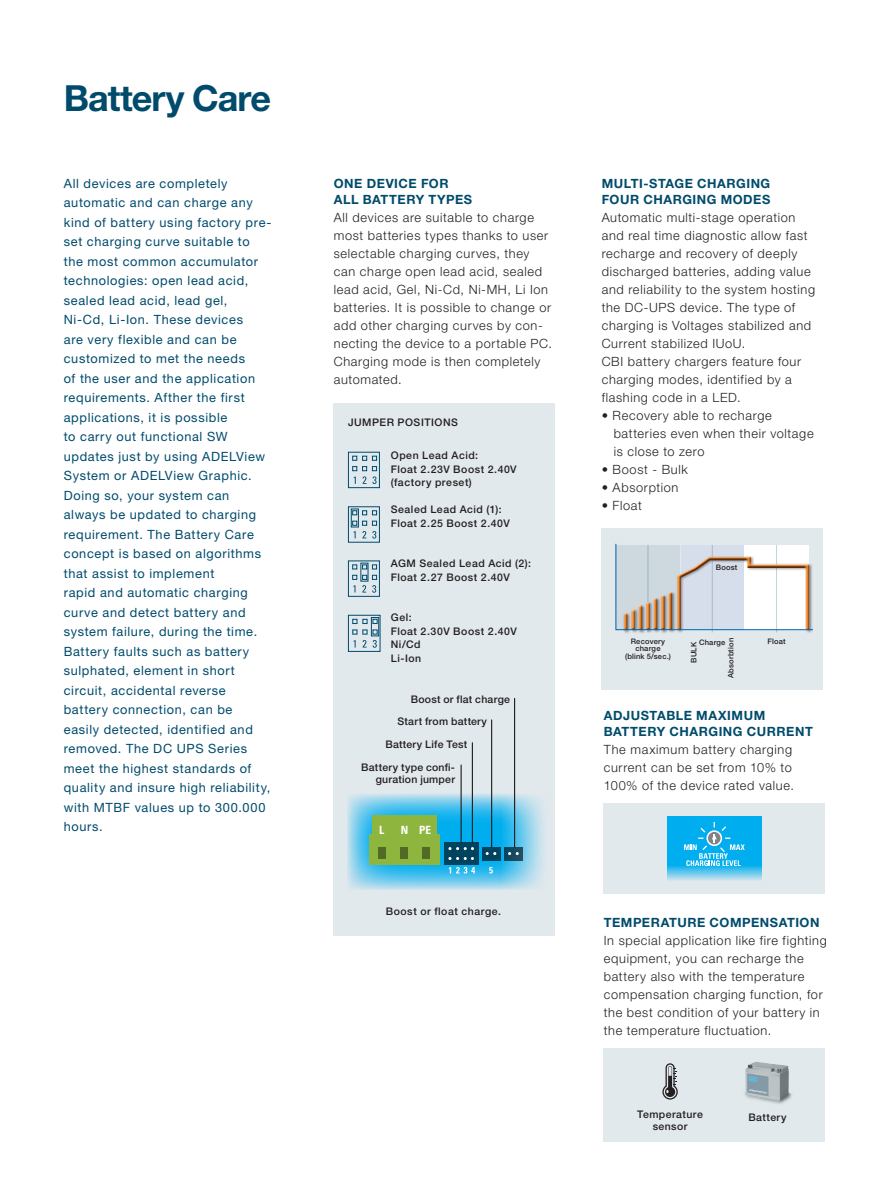
<style>
.page{position:relative;width:893px;height:1191px;background:#fff}
.page>*{position:absolute;margin:0;border:0;box-sizing:border-box;transform-origin:0 0}
.titoli_famiglie{font:700 36px "Helvetica Neue LT Std";letter-spacing:-.025em;color:#004b6c}
.testo_ita{font:300 12.75px/18px "Helvetica Neue LT Std";letter-spacing:.055em;color:#231f20}
.testo_ita-2{font:12.75px/19.5px "Helvetica Neue LT Std";letter-spacing:.05em;color:#004b6c}
.sotto_titoli{font:700 12.75px/16.5px "Helvetica Neue LT Std";letter-spacing:.04em;color:#004b6c}
.testo_ing{font:700 condensed 11.4px "Univers LT Std";color:#fff}
.testo_ita-3{font:500 10.5px "Helvetica Neue LT Std";letter-spacing:.05em;color:#231f20}
.dida{font:500 10.5px/12.3px "Helvetica Neue LT Std";letter-spacing:.02em;color:#231f20;text-align:right}
.schemi{font:500 10.5px/12px "Helvetica Neue LT Std";letter-spacing:.04em;color:#231f20;text-align:center}
.testo_ita-4{font:500 7.5px "Helvetica Neue LT Std";letter-spacing:.025em;color:#231f20}
</style>
<div class="page">
<div style="left:602px;top:528px;width:221px;height:161px;background:#e2e9ed"></div>
<div style="left:334px;top:403px;width:221px;height:532px;background:#e2e9ed"></div>
<svg style="left:347px;top:793px;width:197px;height:97px;background:#6ac8ec"></svg>
<div style="left:444px;top:842px;width:35px;height:23px;background:#00435f"></div>
<div style="left:482px;top:846px;width:18px;height:14px;background:#00435f"></div>
<svg style="left:504px;top:846px;width:19px;height:14px"></svg>
<div style="left:369px;top:834px;width:70px;height:31px;background:#8eb63e"></div>
<div style="left:372px;top:815px;width:64px;height:27px;background:#8eb63e"></div>
<svg style="left:448px;top:857px;width:26px;height:3px"></svg>
<svg style="left:486px;top:852px;width:10px;height:3px"></svg>
<svg style="left:508px;top:852px;width:11px;height:3px"></svg>
<svg style="left:448px;top:847px;width:26px;height:3px"></svg>
<div style="left:378px;top:847px;width:8px;height:12px;background:#516a24"></div>
<div style="left:400px;top:847px;width:8px;height:12px;background:#516a24"></div>
<div style="left:422px;top:847px;width:8px;height:12px;background:#516a24"></div>
<svg style="left:449px;top:867px;width:26px;height:6px"></svg>
<svg style="left:489px;top:867px;width:4px;height:6px"></svg>
<hr style="left:461px;top:765px;width:1px;height:77px;background:#231f20">
<hr style="left:491px;top:720px;width:1px;height:127px;background:#231f20">
<hr style="left:472px;top:742px;width:1px;height:100px;background:#231f20">
<hr style="left:514px;top:698px;width:1px;height:149px;background:#231f20">
<svg style="left:348px;top:451px;width:32px;height:37px"></svg>
<svg style="left:348px;top:506px;width:32px;height:37px"></svg>
<svg style="left:348px;top:560px;width:32px;height:37px"></svg>
<div style="left:348px;top:615px;width:32px;height:37px;border:1px solid #004b6c"></div>
<svg style="left:352px;top:619px;width:25px;height:15px"></svg>
<div style="left:371px;top:617px;width:8px;height:19px;border:1px solid #004b6c"></div>
<svg style="left:354px;top:640px;width:2px;height:7px"></svg>
<svg style="left:363px;top:640px;width:14px;height:7px"></svg>
<div style="left:623px;top:612px;width:8px;height:22px;background:#231f20;opacity:.5"></div>
<div style="left:630px;top:608px;width:9px;height:25px;background:#231f20;opacity:.5"></div>
<div style="left:638px;top:604px;width:8px;height:30px;background:#231f20;opacity:.5"></div>
<div style="left:645px;top:601px;width:9px;height:32px;background:#231f20;opacity:.5"></div>
<div style="left:652px;top:597px;width:9px;height:36px;background:#231f20;opacity:.5"></div>
<div style="left:660px;top:594px;width:9px;height:40px;background:#231f20;opacity:.5"></div>
<div style="left:667px;top:591px;width:9px;height:42px;background:#231f20;opacity:.5"></div>
<div style="left:676px;top:555px;width:137px;height:78px;background:#231f20;opacity:.5"></div>
<svg style="left:615px;top:543px;width:198px;height:87px"></svg>
<div style="left:604px;top:803px;width:221px;height:90px;background:#e2e9ed"></div>
<svg style="left:667px;top:816px;width:94px;height:64px;background:#2bb9ee"></svg>
<svg style="left:684px;top:820px;width:61px;height:46px;background:#30baed"></svg>
<div style="left:604px;top:1048px;width:221px;height:94px;background:#e2e9ed"></div>
<svg style="left:662px;top:1063px;width:16px;height:36px"></svg>
<img style="left:744px;top:1062px;width:48px;height:42px">
<svg style="left:747px;top:1073px;width:21px;height:23px"></svg>
<p class="titoli_famiglie" style="left:64px;top:76px;width:209px">Battery Care</p>
<p class="testo_ita-2" style="left:64px;top:173px;width:209px">All devices are completely automatic and can charge any kind of battery using factory pre&shy;set charging curve suitable to the most common accumulator technologies: open lead acid, sealed lead acid, lead gel,<br>Ni-Cd, Li-Ion. These devices<br>are very flexible and can be customized to met the needs<br>of the user and the application requirements. Afther the first applications, it is possible<br>to carry out functional SW updates just by using ADELView<br>System or ADELView Graphic.<br>Doing so, your system can always be updated to charging requirement. The Battery Care concept is based on algorithms that assist to implement<br>rapid and automatic charging curve and detect battery and system failure, during the time.<br>Battery faults such as battery sulphated, element in short circuit, accidental reverse battery connection, can be<br>easily detected, identified and removed. The DC UPS Series meet the highest standards of quality and insure high reliability, with MTBF values up to 300.000 hours.</p>
<p class="sotto_titoli" style="left:334px;top:175px;width:116px">ONE DEVICE FOR</p>
<p class="sotto_titoli" style="left:334px;top:191px;width:140px">ALL BATTERY TYPES</p>
<p class="testo_ita" style="left:334px;top:208px;width:220px">All devices are suitable to charge most batteries types thanks to user selectable charging curves, they can charge open lead acid, sealed lead acid, Gel, Ni-Cd, Ni-MH, Li Ion batteries. It is possible to change or add other charging curves by con&shy;necting the device to a portable PC.<br>Charging mode is then completely automated.</p>
<p class="testo_ita-3" style="left:348px;top:416px;width:111px">JUMPER POSITIONS</p>
<p class="testo_ita-3" style="left:391px;top:449px;width:89px">Open Lead Acid:</p>
<p class="testo_ita-3" style="left:391px;top:463px;width:127px">Float 2.23V Boost 2.40V</p>
<p class="testo_ita-3" style="left:391px;top:476px;width:83px">(factory preset)</p>
<p class="testo_ita-3" style="left:391px;top:503px;width:112px">Sealed Lead Acid (1):</p>
<p class="testo_ita-3" style="left:391px;top:517px;width:121px">Float 2.25 Boost 2.40V</p>
<p class="testo_ita-3" style="left:391px;top:557px;width:142px">AGM Sealed Lead Acid (2):</p>
<p class="testo_ita-3" style="left:391px;top:571px;width:121px">Float 2.27 Boost 2.40V</p>
<p class="testo_ita-3" style="left:391px;top:611px;width:22px">Gel:</p>
<p class="testo_ita-3" style="left:391px;top:625px;width:127px">Float 2.30V Boost 2.40V</p>
<p class="testo_ita-3" style="left:391px;top:638px;width:31px">Ni/Cd</p>
<p class="testo_ita-3" style="left:391px;top:652px;width:32px">Li-Ion</p>
<p class="dida" style="left:411px;top:693px;width:101px">Boost or flat charge</p>
<p class="dida" style="left:397px;top:715px;width:91px">Start from battery</p>
<p class="dida" style="left:385px;top:738px;width:83px">Battery Life Test</p>
<p class="dida" style="left:361px;top:760px;width:95px">Battery type confi&shy;guration jumper</p>
<p class="testo_ing" style="left:379px;top:823px;width:7px">L</p>
<p class="testo_ing" style="left:401px;top:823px;width:9px">N</p>
<p class="testo_ing" style="left:419px;top:823px;width:14px">PE</p>
<p class="testo_ita-3" style="left:386px;top:904px;width:117px">Boost or float charge.</p>
<p class="sotto_titoli" style="left:602px;top:175px;width:170px">MULTI-STAGE CHARGING</p>
<p class="sotto_titoli" style="left:602px;top:191px;width:170px">FOUR CHARGING MODES</p>
<p class="testo_ita" style="left:602px;top:208px;width:215px">Automatic multi-stage operation and real time diagnostic allow fast recharge and recovery of deeply discharged batteries, adding value and reliability to the system hosting the DC-UPS device. The type of charging is Voltages stabilized and Current stabilized IUoU.</p>
<p class="testo_ita" style="left:602px;top:352px;width:201px">CBI battery chargers feature four charging modes, identified by a flashing code in a LED.</p>
<p class="testo_ita" style="left:614px;top:406px;width:201px;text-indent:-12px">• Recovery able to recharge batteries even when their voltage is close to zero</p>
<p class="testo_ita" style="left:602px;top:460px;width:88px">• Boost - Bulk</p>
<p class="testo_ita" style="left:602px;top:478px;width:78px">• Absorption</p>
<p class="testo_ita" style="left:602px;top:496px;width:42px">• Float</p>
<p class="testo_ita-4" style="left:716px;top:563px;width:23px">Boost</p>
<p class="testo_ita-4" style="left:631px;top:636px;width:36px">Recovery</p>
<p class="testo_ita-4" style="left:767px;top:636px;width:20px">Float</p>
<p class="testo_ita-4" style="left:635px;top:644px;width:27px">charge</p>
<p class="testo_ita-4" style="left:625px;top:651px;width:47px">(blink 5/sec.)</p>
<p class="testo_ita-4" style="left:689px;top:663px;width:22px;rotate:-90deg">BULK</p>
<p class="testo_ita-4" style="left:726px;top:678px;width:42px;rotate:-90deg">Absorbtion</p>
<p class="sotto_titoli" style="left:604px;top:707px;width:210px">ADJUSTABLE MAXIMUM<br>BATTERY CHARGING CURRENT</p>
<p class="testo_ita" style="left:604px;top:740px;width:192px">The maximum battery charging current can be set from 10% to<br>100% of the device rated value.</p>
<p class="testo_ita-4" style="left:699px;top:637px;width:28px">Charge</p>
<p class="sotto_titoli" style="left:604px;top:914px;width:217px">TEMPERATURE COMPENSATION</p>
<p class="testo_ita" style="left:604px;top:931px;width:225px">In special application like fire fighting equipment, you can recharge the battery also with the temperature compensation charging function, for the best condition of your battery in the temperature fluctuation.</p>
<p class="schemi" style="left:637px;top:1108px;width:67px">Temperature sensor</p>
<p class="schemi" style="left:748px;top:1111px;width:40px">Battery</p>
</div>
